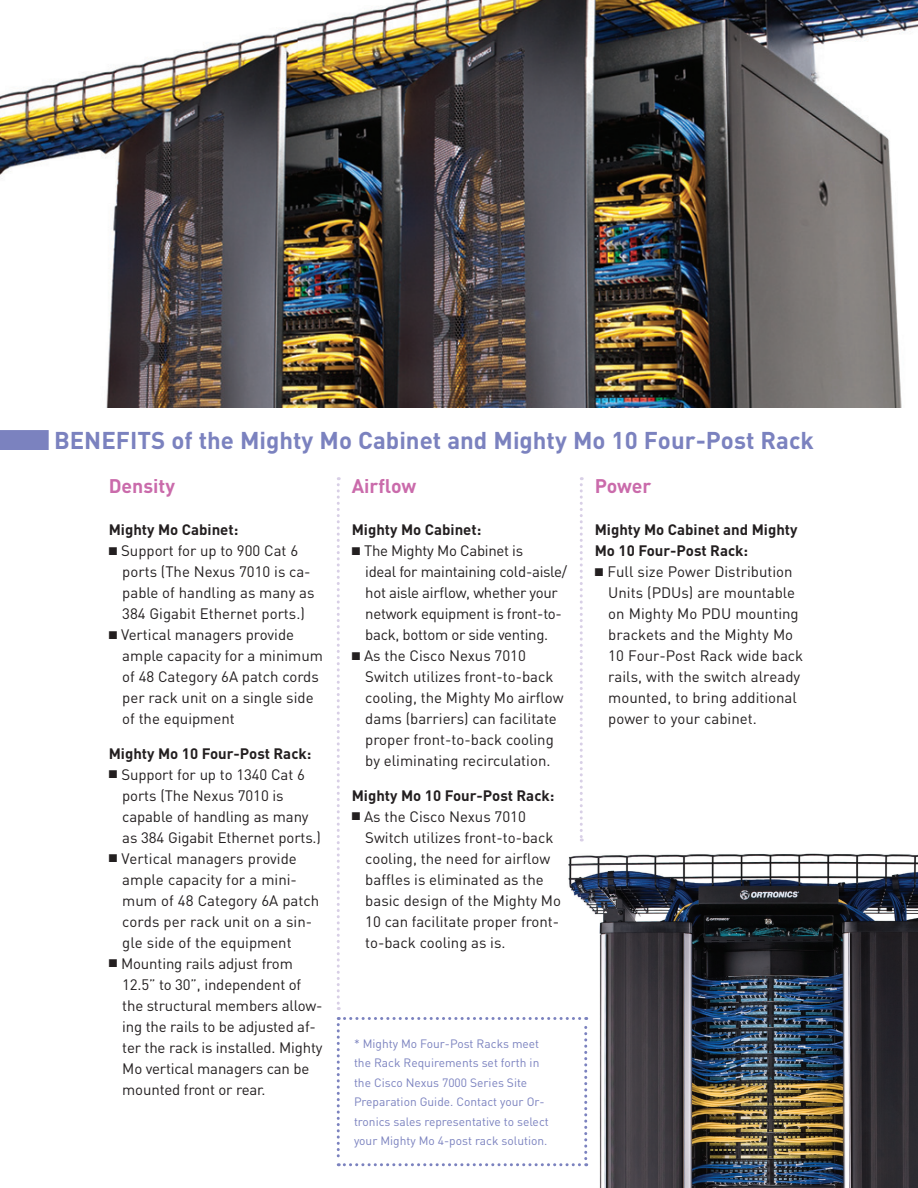
<style>
.page{position:relative;width:918px;height:1188px;background:#fff}
.page>*{position:absolute;margin:0;border:0;box-sizing:border-box;transform-origin:0 0}
.t1{font:700 24px "DIN";color:#7b82bf}
.Default{font:700 19.5px "DIN";color:#ca6bab}
.Default-2{font:15px/21px "DIN";color:#231f20}
.Pa6{font:15px/21px "DIN";color:#231f20}
.Pa3{font:15px/21px "DIN";letter-spacing:-.02em;color:#231f20}
.Default-3{font:700 15px/21px "DIN";color:#231f20}
.Pa3-2{font:15px/21px "DIN";color:#231f20}
.t2{font:12px/19.5px "DIN";color:#7b82bf}
</style>
<div class="page">
<img style="left:560px;top:839px;width:358px;height:349px">
<svg style="left:0;top:430px;width:49px;height:20px"></svg>
<img style="left:0;top:0;width:918px;height:408px">
<svg style="left:337px;top:477px;width:3px;height:533px"></svg>
<svg style="left:580px;top:477px;width:3px;height:365px"></svg>
<svg style="left:337px;top:1017px;width:250px;height:149px"></svg>
<p class="t1" style="left:54px;top:425px;width:762px">BENEFITS of the Mighty Mo Cabinet and Mighty Mo 10 Four-Post Rack</p>
<p class="Default" style="left:109px;top:473px;width:68px">Density</p>
<p class="Default-3" style="left:109px;top:519px;width:131px">Mighty Mo Cabinet:</p>
<p class="Pa3-2" style="left:122px;top:540px;width:194px;text-indent:-14px">■ Support for up to 900 Cat 6 ports (The Nexus 7010 is ca&shy;pable of handling as many as<br>384 Gigabit Ethernet ports.)</p>
<p class="Pa6" style="left:122px;top:624px;width:202px;text-indent:-14px">■ Vertical managers provide ample capacity for a minimum of 48 Category 6A patch cords per rack unit on a single side of the equipment</p>
<p class="Default-3" style="left:109px;top:742px;width:204px">Mighty Mo 10 Four-Post Rack:</p>
<p class="Default-2" style="left:122px;top:764px;width:200px;text-indent:-14px">■ Support for up to 1340 Cat 6 ports (The Nexus 7010 is capable of handling as many as 384 Gigabit Ethernet ports.)</p>
<p class="Default-2" style="left:122px;top:848px;width:198px;text-indent:-14px">■ Vertical managers provide ample capacity for a mini&shy;mum of 48 Category 6A patch cords per rack unit on a sin&shy;gle side of the equipment</p>
<p class="Default-2" style="left:122px;top:953px;width:202px;text-indent:-14px">■ Mounting rails adjust from<br>12.5” to 30”, independent of the structural members allow&shy;ing the rails to be adjusted af&shy;ter the rack is installed. Mighty<br>Mo vertical managers can be mounted front or rear.</p>
<p class="Default" style="left:352px;top:473px;width:66px">Airflow</p>
<p class="Default-3" style="left:352px;top:519px;width:131px">Mighty Mo Cabinet:</p>
<p class="Pa3" style="left:365px;top:540px;width:203px;text-indent:-14px">■ The Mighty Mo Cabinet is<br>ideal for maintaining cold-aisle/ hot aisle airflow, whether your network equipment is front-to&shy;back, bottom or side venting.</p>
<p class="Pa6" style="left:365px;top:645px;width:200px;text-indent:-14px">■ As the Cisco Nexus 7010<br>Switch utilizes front-to-back cooling, the Mighty Mo airflow dams (barriers) can facilitate proper front-to-back cooling by eliminating recirculation.</p>
<p class="Default-3" style="left:352px;top:784px;width:204px">Mighty Mo 10 Four-Post Rack:</p>
<p class="Default-2" style="left:365px;top:806px;width:197px;text-indent:-14px">■ As the Cisco Nexus 7010<br>Switch utilizes front-to-back cooling, the need for airflow baffles is eliminated as the basic design of the Mighty Mo<br>10 can facilitate proper front&shy;to-back cooling as is.</p>
<p class="Default" style="left:595px;top:473px;width:58px">Power</p>
<p class="Default-3" style="left:595px;top:519px;width:204px">Mighty Mo Cabinet and Mighty<br>Mo 10 Four-Post Rack:</p>
<p class="Default-2" style="left:608px;top:561px;width:197px;text-indent:-14px">■ Full size Power Distribution<br>Units (PDUs) are mountable on Mighty Mo PDU mounting brackets and the Mighty Mo<br>10 Four-Post Rack wide back rails, with the switch already mounted, to bring additional power to your cabinet.</p>
<p class="t2" style="left:354px;top:1033px;width:196px">* Mighty Mo Four-Post Racks meet the Rack Requirements set forth in the Cisco Nexus 7000 Series Site Preparation Guide. Contact your Or&shy;tronics sales representative to select your Mighty Mo 4-post rack solution.</p>
</div>
